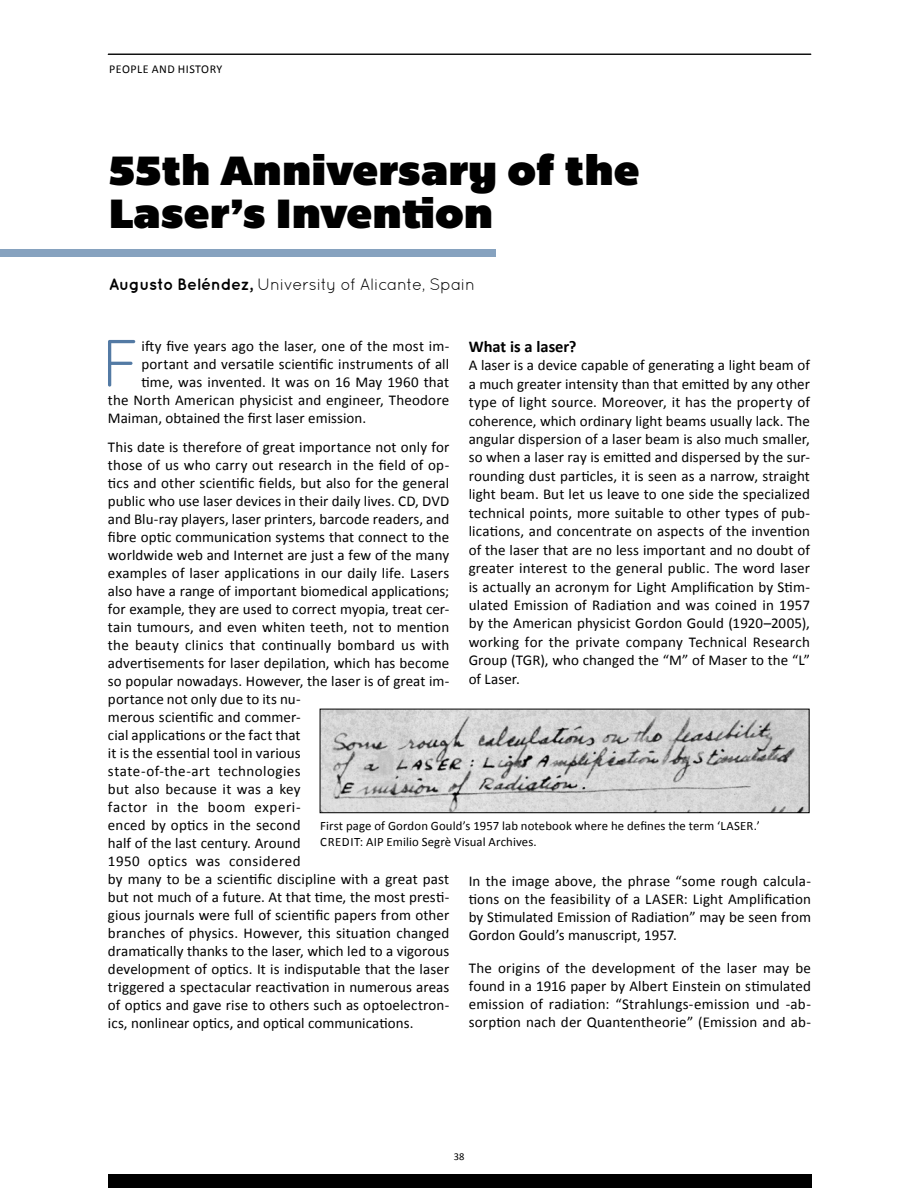
<style>
.page{position:relative;width:918px;height:1188px;background:#fff}
.page>*{position:absolute;margin:0;border:0;box-sizing:border-box;transform-origin:0 0}
.t1{font:66.6px "Quicksand";color:#537aa4}
.t2{font:42px/43.5px "Bemio";color:#000}
.t3{font:16.5px "Quicksand";letter-spacing:-.03em;color:#000}
.t4{font:700 16.5px "Calibri";color:#000}
.t5{font:15px/18px "Calibri";letter-spacing:.005em;color:#000;text-align:justify}
.t6{font:12.75px/15.8px "Calibri";letter-spacing:.01em;color:#000}
.t7{font:12px "Calibri";letter-spacing:.04em;color:#000}
.t8{font:10.5px "Calibri";color:#000}
.s1{font-weight:700}
</style>
<div class="page">
<div style="left:108px;top:1174px;width:703px;height:14px;background:#000"></div>
<hr style="left:108px;top:54px;width:703px;height:1px;background:#000">
<div style="left:0;top:249px;width:496px;height:8px;background:#86a2bf"></div>
<img style="left:322px;top:711px;width:485px;height:100px">
<div style="left:320px;top:709px;width:489px;height:104px;border:1px solid #000"></div>
<p class="t7" style="left:109px;top:61px;width:115px">PEOPLE AND HISTORY</p>
<h2 class="t2" style="left:109px;top:148px;width:532px">55th Anniversary of the<br>Laser’s Invention</h2>
<p class="t3" style="left:109px;top:275px;width:368px"><span class="s1">Augusto Beléndez,</span> University of Alicante, Spain</p>
<h1 class="t1" style="left:101px;top:325px;width:42px">F</h1>
<p class="t5" style="left:141px;top:337px;width:309px">ifty five years ago the laser, one of the most im-</p>
<p class="t4" style="left:469px;top:336px;width:109px">What is a laser?</p>
<p class="t5" style="left:469px;top:356px;width:343px;line-height:18.5px">A laser is a device capable of generating a light beam of a much greater intensity than that emitted by any other type of light source. Moreover, it has the property of coherence, which ordinary light beams usually lack. The angular dispersion of a laser beam is also much smaller, so when a laser ray is emitted and dispersed by the sur&shy;rounding dust particles, it is seen as a narrow, straight light beam. But let us leave to one side the specialized technical points, more suitable to other types of pub&shy;lications, and concentrate on aspects of the invention of the laser that are no less important and no doubt of greater interest to the general public. The word laser is actually an acronym for Light Amplification by Stim&shy;ulated Emission of Radiation and was coined in 1957 by the American physicist Gordon Gould (1920–2005), working for the private company Technical Research Group (TGR), who changed the “M” of Maser to the “L” of Laser.</p>
<p class="t5" style="left:141px;top:355px;width:309px">portant and versatile scientific instruments of all</p>
<p class="t5" style="left:141px;top:373px;width:309px">time, was invented. It was on 16 May 1960 that</p>
<p class="t5" style="left:108px;top:391px;width:343px">the North American physicist and engineer, Theodore</p>
<p class="t5" style="left:108px;top:409px;width:260px">Maiman, obtained the first laser emission.</p>
<p class="t5" style="left:108px;top:439px;width:343px;text-align:left">This date is therefore of great importance not only for those of us who carry out research in the field of op&shy;tics and other scientific fields, but also for the general public who use laser devices in their daily lives. CD, DVD and Blu-ray players, laser printers, barcode readers, and fibre optic communication systems that connect to the worldwide web and Internet are just a few of the many examples of laser applications in our daily life. Lasers also have a range of important biomedical applications; for example, they are used to correct myopia, treat cer&shy;tain tumours, and even whiten teeth, not to mention the beauty clinics that continually bombard us with advertisements for laser depilation, which has become so popular nowadays. However, the laser is of great im&shy;portance not only due to its nu-<br>merous scientific and commer-<br>cial applications or the fact that<br>it is the essential tool in various<br>state-of-the-art technologies<br>but also because it was a key<br>factor in the boom experi-<br>enced by optics in the second<br>half of the last century. Around<br>1950 optics was considered<br>by many to be a scientific discipline with a great past but not much of a future. At that time, the most presti&shy;gious journals were full of scientific papers from other branches of physics. However, this situation changed dramatically thanks to the laser, which led to a vigorous development of optics. It is indisputable that the laser triggered a spectacular reactivation in numerous areas of optics and gave rise to others such as optoelectron&shy;ics, nonlinear optics, and optical communications.</p>
<p class="t6" style="left:320px;top:818px;width:441px">First page of Gordon Gould’s 1957 lab notebook where he defines the term ‘LASER.’<br>CREDIT: AIP Emilio Segrè Visual Archives.</p>
<p class="t5" style="left:469px;top:872px;width:344px">In the image above, the phrase “some rough calcula&shy;tions on the feasibility of a LASER: Light Amplification by Stimulated Emission of Radiation” may be seen from Gordon Gould’s manuscript, 1957.</p>
<p class="t5" style="left:469px;top:959px;width:344px">The origins of the development of the laser may be found in a 1916 paper by Albert Einstein on stimulated emission of radiation: “Strahlungs-emission und -ab&shy;sorption nach der Quantentheorie” (Emission and ab-</p>
<p class="t8" style="left:454px;top:1150px;width:12px">38</p>
</div>
